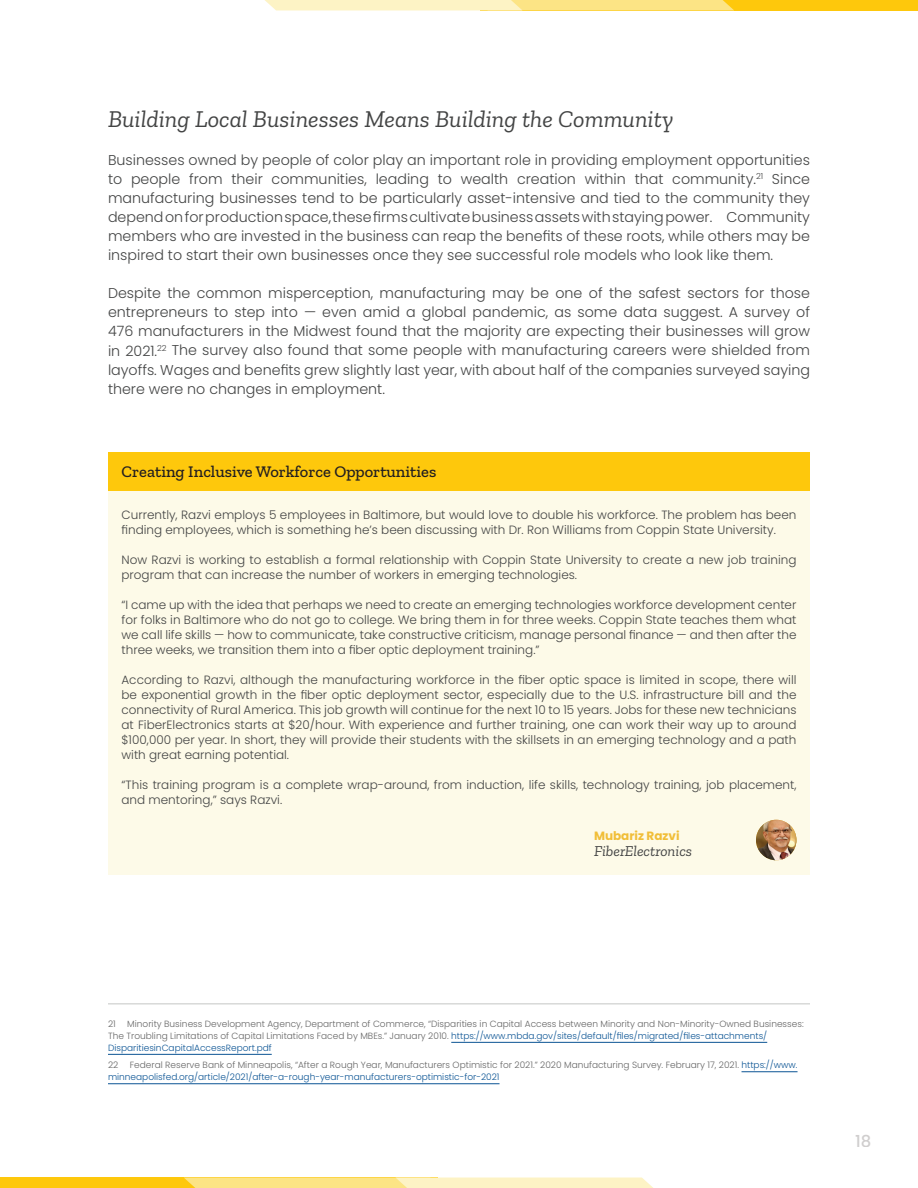
<style>
.page{position:relative;width:918px;height:1188px;background:#fff}
.page>*{position:absolute;margin:0;border:0;box-sizing:border-box;transform-origin:0 0}
.t1{font:italic 24px "Zilla Slab";color:#434444}
.t2{font:500 16.5px "Zilla Slab";color:#231f20}
.t3{font:500 16.5px "Poppins";color:#d0cece}
.t4{font:italic 15px "Zilla Slab";color:#434444}
.t5{font:300 14.25px/19px "Poppins";color:#434444;text-align:justify}
.t6{font:300 12px/15px "Poppins";color:#434444}
.t7{font:700 12px "Poppins";color:#f1be38}
.t8{font:300 9px/12px "Poppins";color:#666}
.s1{color:#0b5494}
</style>
<div class="page">
<hr style="left:108px;top:1003px;width:702px;height:2px;background:#d8d9d8">
<hr style="left:451px;top:1042px;width:316px;height:1px;background:#0b5494">
<hr style="left:108px;top:1054px;width:164px;height:1px;background:#0b5494">
<hr style="left:742px;top:1071px;width:56px;height:1px;background:#0b5494">
<hr style="left:108px;top:1083px;width:392px;height:1px;background:#0b5494">
<div style="left:108px;top:452px;width:702px;height:39px;background:#fec80c"></div>
<div style="left:108px;top:491px;width:702px;height:384px;background:#fdfae8"></div>
<img style="left:756px;top:820px;width:40px;height:40px;border-radius:20px">
<div style="left:0;top:1178px;width:437px;height:10px;background:#fec80c"></div>
<svg style="left:184px;top:1178px;width:469px;height:10px;background:#fceba6"></svg>
<div style="left:481px;top:0;width:437px;height:10px;background:#fec80c"></div>
<svg style="left:265px;top:0;width:469px;height:10px;background:#fceba6"></svg>
<h1 class="t1" style="left:108px;top:106px;width:567px">Building Local Businesses Means Building the Community</h1>
<p class="t5" style="left:108px;top:151px;width:704px">Businesses owned by people of color play an important role in providing employment opportunities to people from their communities, leading to wealth creation within that community.<sup>21</sup> Since manufacturing businesses tend to be particularly asset-intensive and tied to the community they depend on for production space, these firms cultivate business assets with staying power. Community members who are invested in the business can reap the benefits of these roots, while others may be inspired to start their own businesses once they see successful role models who look like them.</p>
<p class="t5" style="left:108px;top:284px;width:704px">Despite the common misperception, manufacturing may be one of the safest sectors for those entrepreneurs to step into — even amid a global pandemic, as some data suggest. A survey of 476 manufacturers in the Midwest found that the majority are expecting their businesses will grow in 2021.<sup>22</sup> The survey also found that some people with manufacturing careers were shielded from layoffs. Wages and benefits grew slightly last year, with about half of the companies surveyed saying there were no changes in employment.</p>
<h2 class="t2" style="left:122px;top:462px;width:316px">Creating Inclusive Workforce Opportunities</h2>
<p class="t6" style="left:122px;top:508px;width:676px">Currently, Razvi employs 5 employees in Baltimore, but would love to double his workforce. The problem has been finding employees, which is something he’s been discussing with Dr. Ron Williams from Coppin State University.</p>
<p class="t6" style="left:122px;top:553px;width:677px">Now Razvi is working to establish a formal relationship with Coppin State University to create a new job training program that can increase the number of workers in emerging technologies.</p>
<p class="t6" style="left:122px;top:598px;width:676px;text-align:justify">“I came up with the idea that perhaps we need to create an emerging technologies workforce development center for folks in Baltimore who do not go to college. We bring them in for three weeks. Coppin State teaches them what we call life skills — how to communicate, take constructive criticism, manage personal finance — and then after the three weeks, we transition them into a fiber optic deployment training.”</p>
<p class="t6" style="left:122px;top:673px;width:677px;text-align:justify">According to Razvi, although the manufacturing workforce in the fiber optic space is limited in scope, there will be exponential growth in the fiber optic deployment sector, especially due to the U.S. infrastructure bill and the connectivity of Rural America. This job growth will continue for the next 10 to 15 years. Jobs for these new technicians at FiberElectronics starts at $20/hour. With experience and further training, one can work their way up to around $100,000 per year. In short, they will provide their students with the skillsets in an emerging technology and a path with great earning potential.</p>
<p class="t6" style="left:122px;top:778px;width:677px">“This training program is a complete wrap-around, from induction, life skills, technology training, job placement, and mentoring,” says Razvi.</p>
<p class="t7" style="left:594px;top:828px;width:87px">Mubariz Razvi</p>
<p class="t4" style="left:594px;top:843px;width:100px">FiberElectronics</p>
<p class="t8" style="left:108px;top:1017px;width:697px;text-indent:19px">Minority Business Development Agency, Department of Commerce, “Disparities in Capital Access between Minority and Non-Minority-Owned Businesses:<br>The Troubling Limitations of Capital Limitations Faced by MBEs.” January 2010. <span class="s1">https://www.mbda.gov/sites/default/files/migrated/files-attachments/<br>DisparitiesinCapitalAccessReport.pdf</span></p>
<p class="t8" style="left:108px;top:1059px;width:12px">22</p>
<p class="t8" style="left:108px;top:1017px;width:9px">21</p>
<p class="t8" style="left:108px;top:1059px;width:691px;text-indent:22px">Federal Reserve Bank of Minneapolis, “After a Rough Year, Manufacturers Optimistic for 2021.” 2020 Manufacturing Survey. February 17, 2021. <span class="s1">https://www. minneapolisfed.org/article/2021/after-a-rough-year-manufacturers-optimistic-for-2021</span></p>
<h2 class="t3" style="left:855px;top:1131px;width:18px">18</h2>
</div>
